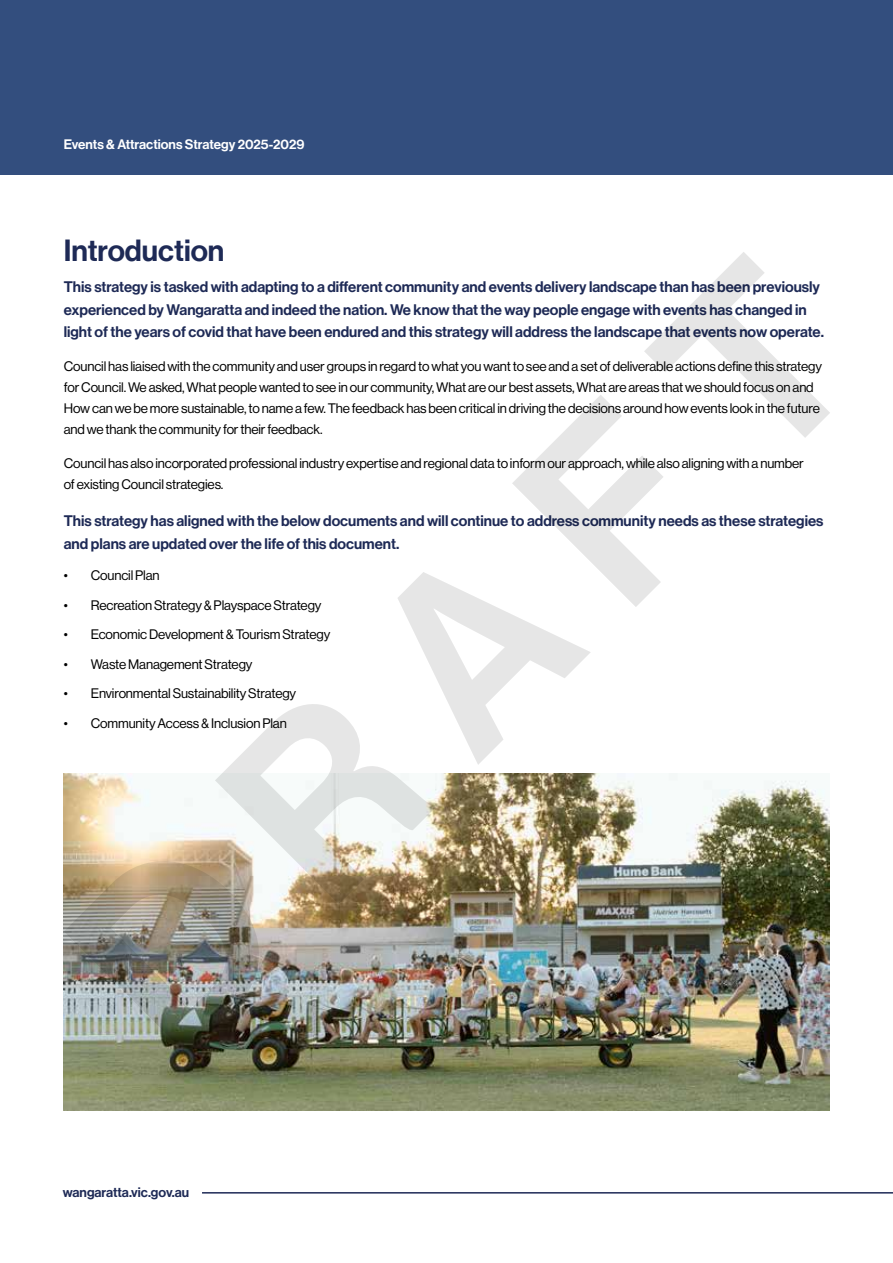
<style>
.page{position:relative;width:893px;height:1263px;background:#fff}
.page>*{position:absolute;margin:0;border:0;box-sizing:border-box;transform-origin:0 0}
.t1{font:244.95px "N Haas Grotesk DS Pro 65 Md";color:#000}
.t2{font:30px "N Haas Grotesk DS Pro 65 Md";color:#1e2a56}
.t3{font:15px/22.5px "N Haas Grotesk DS Pro 65 Md";color:#1e2a56}
.t4{font:13.5px/21px "N Haas Grotesk DS Pro 55 Rg";letter-spacing:-.01em;color:#000}
.t5{font:13.5px "N Haas Grotesk DS Pro 65 Md";color:#fff}
.t6{font:13.5px "N Haas Grotesk DS Pro 65 Md";color:#1e2a56}
</style>
<div class="page">
<div style="left:0;top:0;width:893px;height:174px;background:#334e7e"></div>
<hr style="left:202px;top:1192px;width:691px;height:1px;background:#1e2a56">
<img style="left:64px;top:774px;width:765px;height:336px">
<p class="t5" style="left:64px;top:136px;width:242px">Events &amp; Attractions Strategy 2025-2029</p>
<h2 class="t2" style="left:64px;top:233px;width:162px">Introduction</h2>
<p class="t3" style="left:64px;top:276px;width:762px">This strategy is tasked with adapting to a different community and events delivery landscape than has been previously experienced by Wangaratta and indeed the nation. We know that the way people engage with events has changed in light of the years of covid that have been endured and this strategy will address the landscape that events now operate.</p>
<p class="t4" style="left:64px;top:356px;width:760px">Council has liaised with the community and user groups in regard to what you want to see and a set of deliverable actions define this strategy for Council. We asked, What people wanted to see in our community, What are our best assets, What are areas that we should focus on and How can we be more sustainable, to name a few. The feedback has been critical in driving the decisions around how events look in the future and we thank the community for their feedback.</p>
<p class="t4" style="left:64px;top:453px;width:741px">Council has also incorporated professional industry expertise and regional data to inform our approach, while also aligning with a number of existing Council strategies.</p>
<p class="t3" style="left:64px;top:510px;width:761px">This strategy has aligned with the below documents and will continue to address community needs as these strategies and plans are updated over the life of this document.</p>
<p class="t4" style="left:64px;top:565px;width:97px">• Council Plan</p>
<p class="t4" style="left:64px;top:595px;width:259px">• Recreation Strategy &amp; Playspace Strategy</p>
<p class="t4" style="left:64px;top:624px;width:268px">• Economic Development &amp; Tourism Strategy</p>
<p class="t4" style="left:64px;top:654px;width:190px">• Waste Management Strategy</p>
<p class="t4" style="left:64px;top:683px;width:234px">• Environmental Sustainability Strategy</p>
<p class="t4" style="left:64px;top:713px;width:225px">• Community Access &amp; Inclusion Plan</p>
<h1 class="t1" style="left:17px;top:904px;width:981px;rotate:-45deg">DRAFT</h1>
<p class="t6" style="left:63px;top:1184px;width:128px">wangaratta.vic.gov.au</p>
</div>
